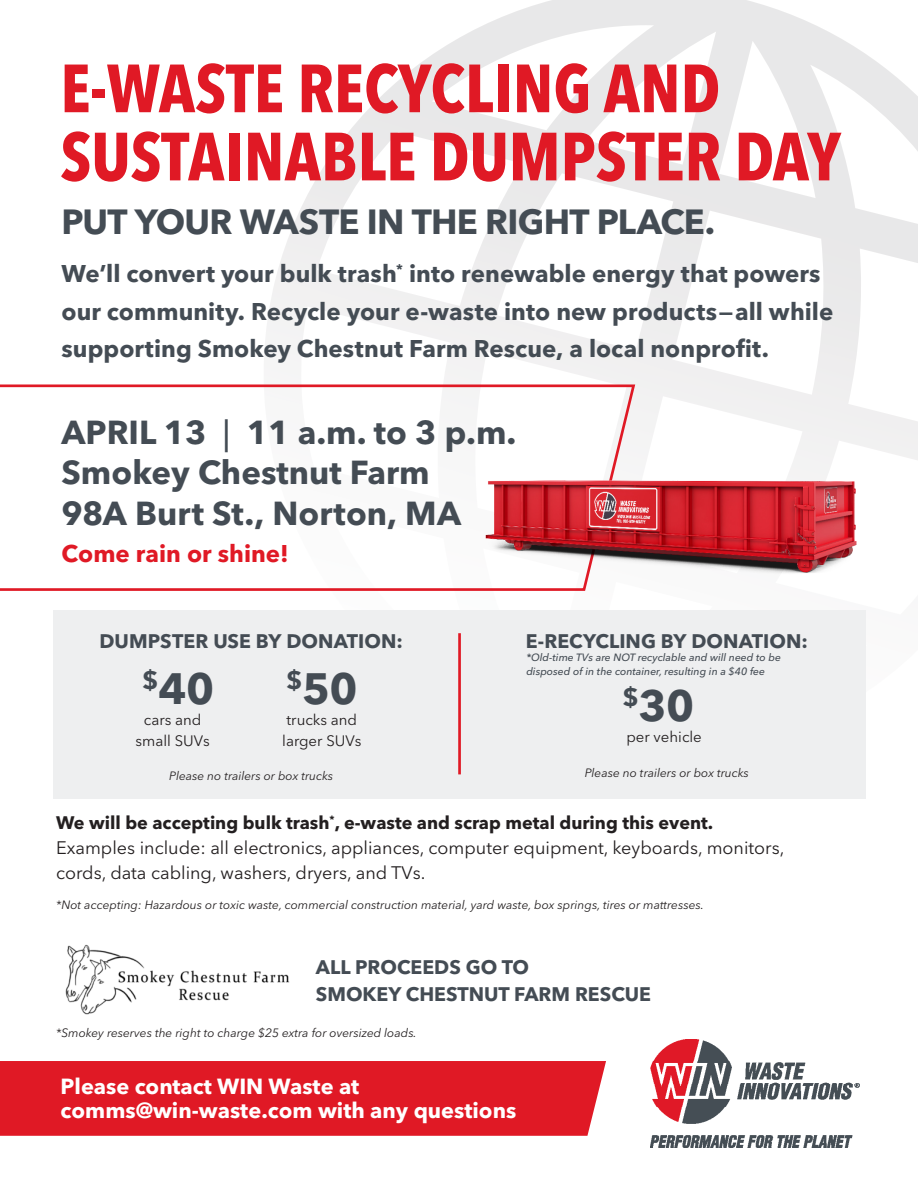
<style>
.page{position:relative;width:918px;height:1188px;background:#fff}
.page>*{position:absolute;margin:0;border:0;box-sizing:border-box;transform-origin:0 0}
.HI_50_pt_Caps{font:700 condensed 67.35px/68.1px "Avenir Next LT Pro";color:#e01925}
.H2_25_pt_lowercase{font:700 43.5px "Avenir Next LT Pro";color:#444c54}
.H2_25_pt_lowercase-2{font:700 34.65px "Avenir Next LT Pro";letter-spacing:-.02em;color:#444c54}
.H2_25_pt_lowercase-3{font:700 33px "Avenir Next LT Pro";color:#444c54}
.H2_25_pt_lowercase-4{font:700 24px/37.3px "Avenir Next LT Pro";color:#444c54}
.H2_25_pt_lowercase-5{font:700 24px "Avenir Next LT Pro";color:#e01925}
.H3_15_pt{font:700 21.75px "Avenir Next LT Pro";color:#fff}
.H2_25_pt_lowercase-6{font:700 19.5px "Avenir Next LT Pro";color:#444c54}
.bulleted_body_10pt_indentx2_end{font:18px "Avenir Next LT Pro";color:#231f20}
.bulleted_body_10pt_indentx2_end-2{font:700 18px "Avenir Next LT Pro";color:#231f20}
.H2_25_pt_lowercase-7{font:15px "Avenir Next LT Pro";color:#231f20}
.bulleted_body_10pt_indentx2_end-3{font:italic 12px "Avenir Next LT Pro";color:#231f20}
.bulleted_body_10pt_indentx2_end-4{font:italic 500 10.5px "Avenir Next LT Pro";color:#444c54}
.s1{font-weight:500}
</style>
<div class="page">
<svg style="left:265px;top:0;width:653px;height:460px"></svg>
<svg style="left:0;top:383px;width:480px;height:208px"></svg>
<div style="left:0;top:1061px;width:606px;height:75px;background:#e01925"></div>
<img style="left:65px;top:944px;width:225px;height:71px">
<div style="left:53px;top:610px;width:813px;height:189px;background:#eeeff0"></div>
<hr style="left:458px;top:633px;width:3px;height:141px;background:#e01925">
<img style="left:651px;top:1039px;width:208px;height:109px">
<img style="left:480px;top:381px;width:387px;height:210px">
<p class="HI_50_pt_Caps" style="left:60px;top:54px;width:782px">E-WASTE RECYCLING AND<br>SUSTAINABLE DUMPSTER DAY</p>
<p class="H2_25_pt_lowercase-2" style="left:61px;top:201px;width:655px">PUT YOUR WASTE IN THE RIGHT PLACE.</p>
<p class="H2_25_pt_lowercase-4" style="left:61px;top:255px;width:773px">We’ll convert your bulk trash<sup>*</sup> into renewable energy that powers our community. Recycle your e-waste into new products—all while supporting Smokey Chestnut Farm Rescue, a local nonprofit.</p>
<p class="H2_25_pt_lowercase-3" style="left:61px;top:412px;width:456px">APRIL 13 <span class="s1">|</span> 11 a.m. to 3 p.m.</p>
<p class="H2_25_pt_lowercase-3" style="left:61px;top:452px;width:370px">Smokey Chestnut Farm</p>
<p class="H2_25_pt_lowercase-3" style="left:61px;top:493px;width:401px">98A Burt St., Norton, MA</p>
<p class="H2_25_pt_lowercase-5" style="left:61px;top:539px;width:229px">Come rain or shine!</p>
<p class="H2_25_pt_lowercase-6" style="left:99px;top:630px;width:305px">DUMPSTER USE BY DONATION:</p>
<p class="H2_25_pt_lowercase" style="left:142px;top:662px;width:74px"><sup>$</sup>40</p>
<p class="H2_25_pt_lowercase-7" style="left:144px;top:711px;width:59px">cars and</p>
<p class="H2_25_pt_lowercase-7" style="left:136px;top:732px;width:76px">small SUVs</p>
<p class="H2_25_pt_lowercase" style="left:286px;top:662px;width:73px"><sup>$</sup>50</p>
<p class="H2_25_pt_lowercase-7" style="left:287px;top:711px;width:72px">trucks and</p>
<p class="H2_25_pt_lowercase-7" style="left:282px;top:732px;width:81px">larger SUVs</p>
<p class="bulleted_body_10pt_indentx2_end-3" style="left:169px;top:768px;width:166px">Please no trailers or box trucks</p>
<p class="H2_25_pt_lowercase-6" style="left:526px;top:630px;width:284px">E-RECYCLING BY DONATION:</p>
<p class="bulleted_body_10pt_indentx2_end-4" style="left:526px;top:651px;width:256px">*Old-time TVs are NOT recyclable and will need to be</p>
<p class="bulleted_body_10pt_indentx2_end-4" style="left:526px;top:665px;width:240px">disposed of in the container, resulting in a $40 fee</p>
<p class="H2_25_pt_lowercase" style="left:622px;top:679px;width:73px"><sup>$</sup>30</p>
<p class="H2_25_pt_lowercase-7" style="left:626px;top:727px;width:77px">per vehicle</p>
<p class="bulleted_body_10pt_indentx2_end-3" style="left:585px;top:766px;width:166px">Please no trailers or box trucks</p>
<p class="bulleted_body_10pt_indentx2_end-2" style="left:56px;top:812px;width:659px">We will be accepting bulk trash<sup>*</sup>, e-waste and scrap metal during this event.</p>
<p class="bulleted_body_10pt_indentx2_end" style="left:56px;top:837px;width:730px">Examples include: all electronics, appliances, computer equipment, keyboards, monitors,</p>
<p class="bulleted_body_10pt_indentx2_end" style="left:56px;top:861px;width:371px">cords, data cabling, washers, dryers, and TVs.</p>
<p class="bulleted_body_10pt_indentx2_end-3" style="left:56px;top:897px;width:649px">*Not accepting: Hazardous or toxic waste, commercial construction material, yard waste, box springs, tires or mattresses.</p>
<p class="H2_25_pt_lowercase-6" style="left:316px;top:955px;width:215px">ALL PROCEEDS GO TO</p>
<p class="H2_25_pt_lowercase-6" style="left:316px;top:982px;width:337px">SMOKEY CHESTNUT FARM RESCUE</p>
<p class="bulleted_body_10pt_indentx2_end-3" style="left:56px;top:1026px;width:362px">*Smokey reserves the right to charge $25 extra for oversized loads.</p>
<p class="H3_15_pt" style="left:61px;top:1073px;width:300px">Please contact WIN Waste at</p>
<p class="H3_15_pt" style="left:61px;top:1097px;width:457px">comms@win-waste.com with any questions</p>
</div>
